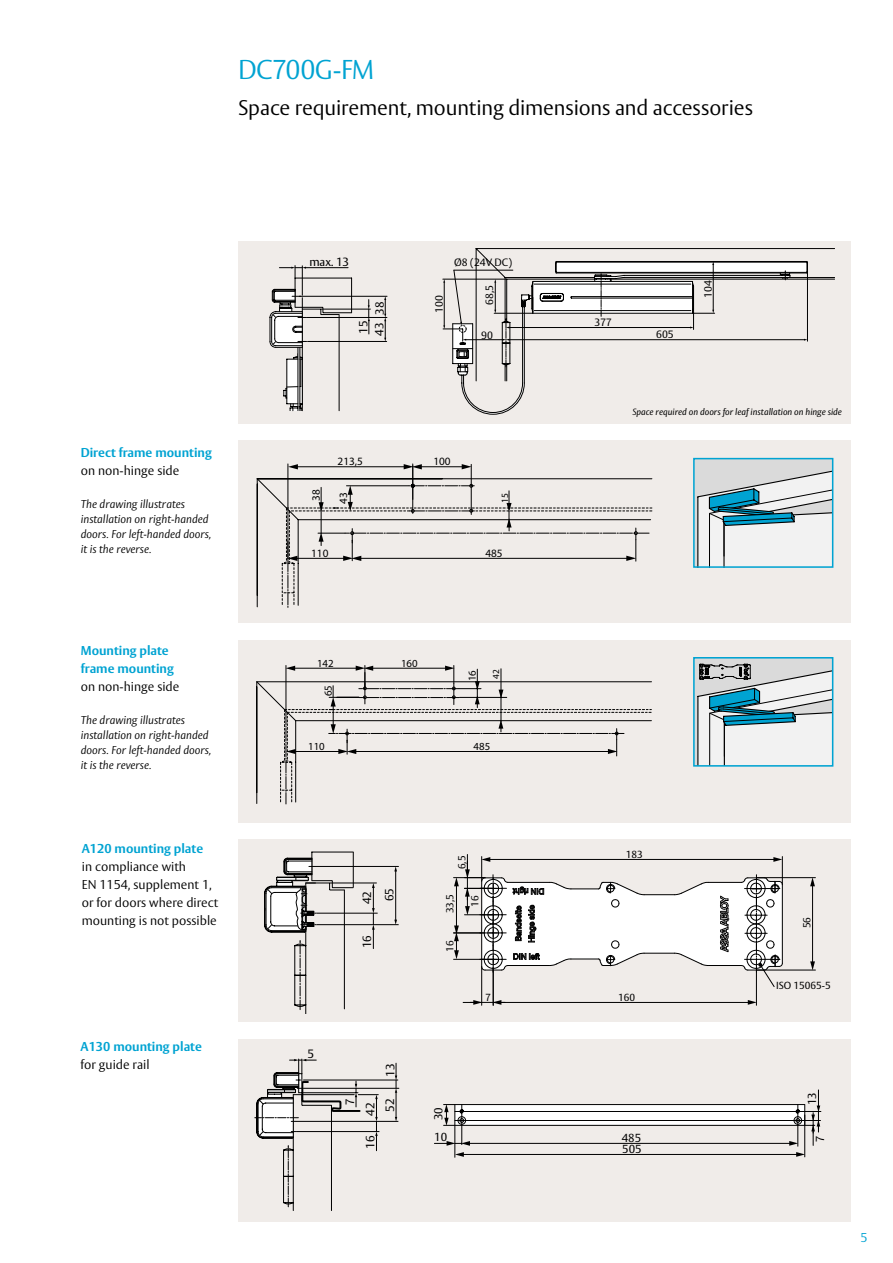
<style>
.page{position:relative;width:893px;height:1263px;background:#fff}
.page>*{position:absolute;margin:0;border:0;box-sizing:border-box;transform-origin:0 0}
.t1{font:300 27px "ASSA Vesta";letter-spacing:-.02em;color:#00a3d2}
.t2{font:300 21px "ASSA Vesta";letter-spacing:-.005em;color:#000}
.t3{font:300 12.75px/18px "ASSA Vesta";color:#000}
.t4{font:700 12.75px/18px "ASSA Vesta";color:#00a3d2}
.t5{font:300 12.75px "ASSA Vesta";color:#00a3d2}
.t6{font:12px "ASSA Vesta";color:#000}
.t7{font:11.85px/22.4px "ASSA Vesta";color:#000}
.t8{font:11.55px "ASSA Vesta";color:#000}
.t9{font:italic 300 11.25px/15px "ASSA Vesta";color:#000}
.t10{font:11.25px "Myriad Pro";color:#000}
.t11{font:10.8px "Myriad Pro";color:#000}
.t12{font:10.5px "ASSA Vesta";color:#000}
.t13{font:10.2px "ASSA Vesta";color:#000}
.t14{font:9.6px "Myriad Pro";color:#000}
.t15{font:9.3px "Myriad Pro";color:#000}
.t16{font:italic 9px "ASSA Vesta";color:#000}
</style>
<div class="page">
<div style="left:238px;top:640px;width:612px;height:182px;background:#f0ece9"></div>
<div style="left:238px;top:441px;width:612px;height:182px;background:#f0ece9"></div>
<svg style="left:257px;top:464px;width:395px;height:144px"></svg>
<svg style="left:256px;top:665px;width:395px;height:139px"></svg>
<svg style="left:696px;top:461px;width:134px;height:104px"></svg>
<div style="left:693px;top:458px;width:140px;height:110px;border:2px solid #00a3d2"></div>
<div style="left:693px;top:657px;width:140px;height:110px;border:2px solid #00a3d2"></div>
<svg style="left:694px;top:658px;width:139px;height:108px"></svg>
<div style="left:238px;top:839px;width:612px;height:183px;background:#f0ece9"></div>
<hr style="left:353px;top:852px;width:1px;height:36px;background:#000">
<hr style="left:316px;top:913px;width:62px;height:1px;background:#000">
<hr style="left:316px;top:924px;width:83px;height:1px;background:#000">
<hr style="left:330px;top:883px;width:46px;height:1px;background:#000">
<svg style="left:372px;top:883px;width:3px;height:65px"></svg>
<svg style="left:394px;top:920px;width:3px;height:5px"></svg>
<hr style="left:395px;top:871px;width:1px;height:49px;background:#000">
<hr style="left:314px;top:866px;width:84px;height:1px;background:#000">
<svg style="left:264px;top:852px;width:89px;height:162px"></svg>
<hr style="left:481px;top:967px;width:1px;height:38px;background:#000">
<hr style="left:470px;top:1002px;width:35px;height:1px;background:#000">
<hr style="left:756px;top:877px;width:59px;height:1px;background:#000">
<hr style="left:756px;top:970px;width:59px;height:1px;background:#000">
<hr style="left:812px;top:885px;width:1px;height:78px;background:#000">
<svg style="left:810px;top:961px;width:5px;height:9px"></svg>
<svg style="left:810px;top:877px;width:5px;height:9px"></svg>
<hr style="left:493px;top:970px;width:1px;height:35px;background:#000">
<hr style="left:756px;top:970px;width:1px;height:35px;background:#000">
<svg style="left:748px;top:1000px;width:9px;height:5px"></svg>
<svg style="left:492px;top:1000px;width:9px;height:5px"></svg>
<svg style="left:463px;top:1000px;width:19px;height:5px"></svg>
<svg style="left:454px;top:854px;width:329px;height:133px"></svg>
<hr style="left:499px;top:1002px;width:251px;height:1px;background:#000">
<div style="left:238px;top:1039px;width:612px;height:182px;background:#f0ece9"></div>
<hr style="left:455px;top:1104px;width:1px;height:53px;background:#000">
<hr style="left:804px;top:1115px;width:1px;height:42px;background:#000">
<hr style="left:462px;top:1154px;width:336px;height:1px;background:#000">
<svg style="left:796px;top:1152px;width:9px;height:5px"></svg>
<svg style="left:455px;top:1152px;width:9px;height:5px"></svg>
<svg style="left:434px;top:1090px;width:387px;height:56px"></svg>
<hr style="left:296px;top:1121px;width:102px;height:1px;background:#000">
<hr style="left:296px;top:1131px;width:83px;height:1px;background:#000">
<hr style="left:303px;top:1080px;width:95px;height:1px;background:#000">
<hr style="left:304px;top:1088px;width:95px;height:1px;background:#000">
<svg style="left:395px;top:1063px;width:2px;height:58px"></svg>
<svg style="left:255px;top:1059px;width:123px;height:152px"></svg>
<div style="left:238px;top:242px;width:612px;height:182px;background:#f0ece9"></div>
<svg style="left:476px;top:248px;width:359px;height:32px"></svg>
<svg style="left:443px;top:261px;width:365px;height:153px"></svg>
<hr style="left:308px;top:341px;width:79px;height:1px;background:#000">
<hr style="left:307px;top:317px;width:80px;height:1px;background:#000">
<svg style="left:368px;top:300px;width:2px;height:34px"></svg>
<svg style="left:384px;top:297px;width:2px;height:44px"></svg>
<hr style="left:299px;top:296px;width:88px;height:1px;background:#000">
<hr style="left:321px;top:309px;width:49px;height:1px;background:#000">
<svg style="left:270px;top:266px;width:82px;height:145px"></svg>
<h1 class="t1" style="left:238px;top:53px;width:138px">DC700G-FM</h1>
<h2 class="t2" style="left:238px;top:95px;width:517px">Space requirement, mounting dimensions and accessories</h2>
<p class="t4" style="left:81px;top:444px;width:132px">Direct frame mounting</p>
<p class="t3" style="left:81px;top:462px;width:100px">on non-hinge side</p>
<p class="t9" style="left:81px;top:497px;width:132px">The drawing illustrates installation on right-handed doors. For left-handed doors, it is the reverse.</p>
<p class="t4" style="left:81px;top:642px;width:95px">Mounting plate frame mounting</p>
<p class="t3" style="left:81px;top:678px;width:100px">on non-hinge side</p>
<p class="t9" style="left:81px;top:713px;width:132px">The drawing illustrates installation on right-handed doors. For left-handed doors, it is the reverse.</p>
<p class="t4" style="left:82px;top:840px;width:123px">A120 mounting plate</p>
<p class="t3" style="left:82px;top:858px;width:138px">in compliance with<br>EN 1154, supplement 1, or for doors where direct mounting is not possible</p>
<p class="t4" style="left:81px;top:1038px;width:123px">A130 mounting plate</p>
<p class="t3" style="left:81px;top:1056px;width:71px">for guide rail</p>
<p class="t7" style="left:309px;top:251px;width:41px">max. 13</p>
<p class="t12" style="left:454px;top:256px;width:59px">Ø8 (24V DC)</p>
<p class="t7" style="left:369px;top:315px;width:15px;rotate:-90deg">38</p>
<p class="t7" style="left:356px;top:336px;width:17px;line-height:16px;rotate:-90deg">15<br>43</p>
<p class="t12" style="left:433px;top:313px;width:19px;rotate:-90deg">100</p>
<p class="t12" style="left:483px;top:305px;width:21px;rotate:-90deg">68,5</p>
<p class="t12" style="left:702px;top:298px;width:19px;rotate:-90deg">104</p>
<p class="t12" style="left:594px;top:316px;width:19px">377</p>
<p class="t12" style="left:481px;top:329px;width:13px">90</p>
<p class="t12" style="left:656px;top:328px;width:19px">605</p>
<p class="t16" style="left:632px;top:406px;width:211px">Space required on doors for leaf installation on hinge side</p>
<p class="t10" style="left:338px;top:454px;width:27px">213,5</p>
<p class="t10" style="left:433px;top:454px;width:19px">100</p>
<p class="t10" style="left:309px;top:501px;width:13px;rotate:-90deg">38</p>
<p class="t14" style="left:499px;top:503px;width:11px;rotate:-90deg">15</p>
<p class="t10" style="left:336px;top:504px;width:13px;rotate:-90deg">43</p>
<p class="t10" style="left:311px;top:546px;width:19px">110</p>
<p class="t10" style="left:485px;top:546px;width:19px">485</p>
<p class="t11" style="left:317px;top:656px;width:18px">142</p>
<p class="t11" style="left:401px;top:656px;width:18px">160</p>
<p class="t11" style="left:322px;top:696px;width:13px;rotate:-90deg">65</p>
<p class="t11" style="left:465px;top:681px;width:13px;rotate:-90deg">16</p>
<p class="t15" style="left:490px;top:679px;width:11px;rotate:-90deg">42</p>
<p class="t11" style="left:308px;top:740px;width:18px">110</p>
<p class="t11" style="left:474px;top:740px;width:18px">485</p>
<p class="t7" style="left:356px;top:904px;width:18px;rotate:-90deg">42<br>65</p>
<p class="t7" style="left:356px;top:948px;width:15px;rotate:-90deg">16</p>
<p class="t6" style="left:307px;top:1047px;width:8px">5</p>
<p class="t6" style="left:343px;top:1104px;width:8px;rotate:-90deg">7</p>
<p class="t6" style="left:363px;top:1116px;width:15px;rotate:-90deg">42</p>
<p class="t6" style="left:363px;top:1149px;width:15px;rotate:-90deg">16</p>
<p class="t6" style="left:383px;top:1077px;width:15px;rotate:-90deg">13</p>
<p class="t6" style="left:383px;top:1112px;width:15px;rotate:-90deg">52</p>
<p class="t13" style="left:456px;top:869px;width:15px;rotate:-90deg">6,5</p>
<p class="t13" style="left:444px;top:913px;width:21px;rotate:-90deg">33,5</p>
<p class="t13" style="left:444px;top:952px;width:13px;rotate:-90deg">16</p>
<p class="t13" style="left:469px;top:907px;width:13px;rotate:-90deg">16</p>
<p class="t13" style="left:485px;top:991px;width:7px">7</p>
<p class="t8" style="left:432px;top:1120px;width:14px;rotate:-90deg">30</p>
<p class="t8" style="left:434px;top:1129px;width:14px">10</p>
<p class="t13" style="left:626px;top:848px;width:19px">183</p>
<p class="t13" style="left:618px;top:991px;width:19px">160</p>
<p class="t13" style="left:801px;top:928px;width:13px;rotate:-90deg">56</p>
<p class="t13" style="left:776px;top:980px;width:56px">ISO 15065-5</p>
<p class="t8" style="left:805px;top:1105px;width:14px;rotate:-90deg">13</p>
<p class="t8" style="left:622px;top:1131px;width:21px">485</p>
<p class="t8" style="left:813px;top:1142px;width:8px;rotate:-90deg">7</p>
<p class="t8" style="left:622px;top:1142px;width:21px">505</p>
<p class="t5" style="left:860px;top:1230px;width:9px">5</p>
</div>
